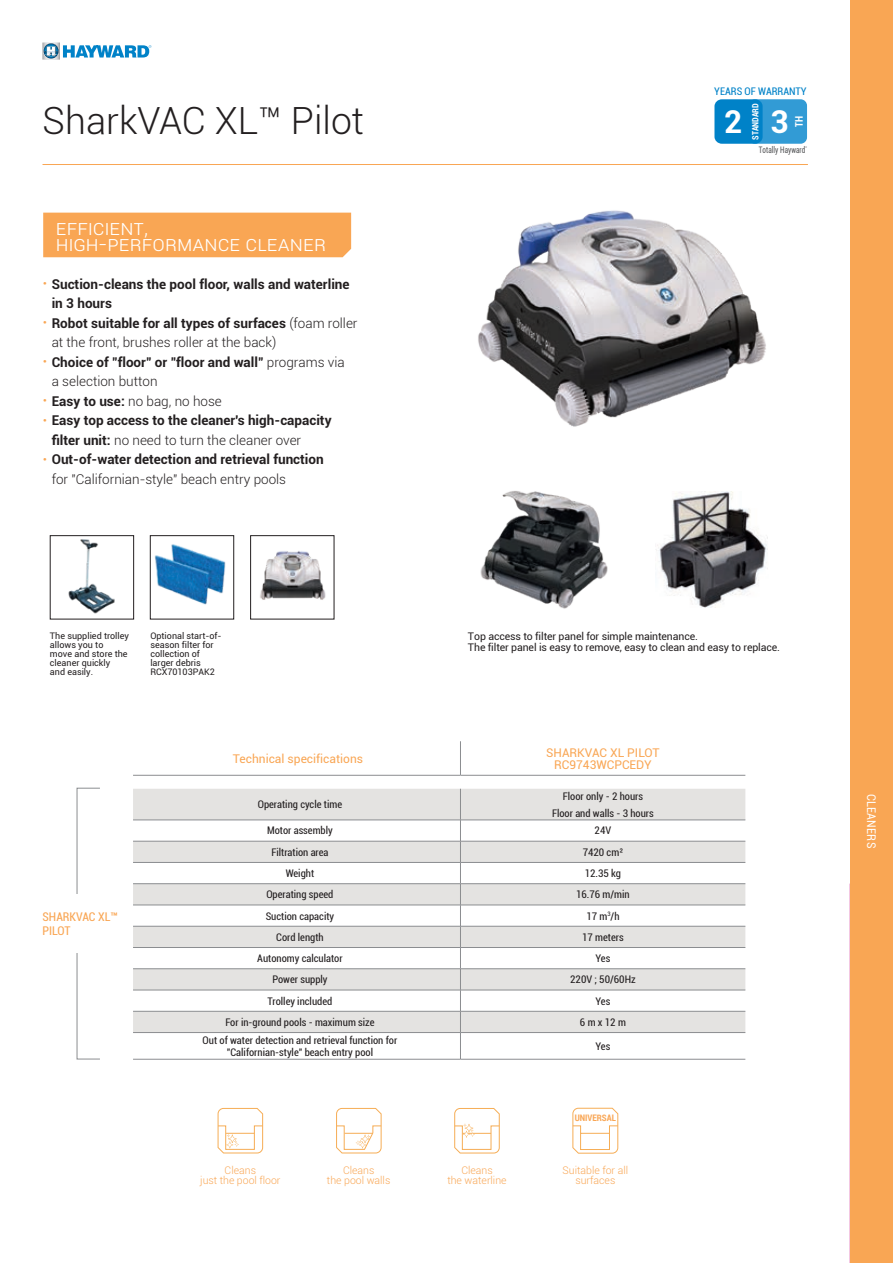
<style>
.page{position:relative;width:893px;height:1263px;background:#fff}
.page>*{position:absolute;margin:0;border:0;box-sizing:border-box;transform-origin:0 0}
.t1{font:300 37.5px "Roboto";color:#231f20}
.t2{font:700 31.5px "Roboto";color:#fff}
.t3{font:300 21px/16.2px "Roboto";color:#fff}
.t4{font:700 13.5px/19.5px "Roboto";color:#231f20}
.t5{font:300 13.5px/19.5px "Roboto";color:#231f20}
.t6{font:12px/12px "Roboto";color:#f9a654;text-align:center}
.t7{font:condensed 12px/14.4px "Roboto";color:#f9a654}
.t8{font:12px "Roboto";letter-spacing:.025em;color:#fff;scale:.9 1}
.t9{font:condensed 10.5px/16.5px "Roboto";color:#231f20;text-align:center}
.t10{font:10.5px/10.5px "Roboto";letter-spacing:-.01em;color:#231f20}
.t11{font:300 10.5px/10.5px "Roboto";color:#f9a654;text-align:center}
.t12{font:condensed 10.5px "Roboto";color:#0082c8}
.t13{font:700 10.5px "Roboto Condensed";color:#fff;scale:.95 1}
.t14{font:9px/9px "Roboto";color:#231f20}
.t15{font:condensed 9px "Roboto";letter-spacing:.01em;color:#57585a;scale:.8 1}
.t16{font:700 9px "Roboto Condensed";color:#f9a654}
.t17{font:700 8.7px "Roboto Condensed";color:#fff;scale:.95 1}
.t18{font:condensed 2.55px "Roboto";color:#57585a;scale:.8 1}
.s1{font-family:"Abadi";font-weight:400;font-size:10.5px;color:#f9a654}
.s2{font-weight:700}
.s3{font-weight:300}
.s4{font-weight:700;font-stretch:normal}
</style>
<div class="page">
<svg style="left:43px;top:43px;width:108px;height:17px"></svg>
<img style="left:480px;top:491px;width:128px;height:118px">
<img style="left:656px;top:492px;width:112px;height:115px">
<hr style="left:43px;top:164px;width:765px;height:1px;background:#f9a654">
<div style="left:77px;top:788px;width:23px;height:271px;border:1px solid #8b8d90"></div>
<div style="left:43px;top:894px;width:78px;height:59px;background:#fff"></div>
<div style="left:43px;top:213px;width:308px;height:44px;background:#f9a654"></div>
<img style="left:478px;top:210px;width:288px;height:217px">
<img style="left:260px;top:551px;width:66px;height:49px">
<div style="left:250px;top:535px;width:84px;height:84px;border:1px solid #231f20"></div>
<img style="left:154px;top:544px;width:72px;height:61px">
<div style="left:150px;top:535px;width:84px;height:84px;border:1px solid #231f20"></div>
<img style="left:68px;top:539px;width:47px;height:75px">
<div style="left:50px;top:535px;width:84px;height:84px;border:1px solid #231f20"></div>
<svg style="left:133px;top:774px;width:612px;height:285px"></svg>
<svg style="left:133px;top:789px;width:612px;height:243px;fill:#e4e3e1"></svg>
<hr style="left:460px;top:741px;width:1px;height:34px;background:#8b8d90">
<hr style="left:460px;top:789px;width:1px;height:31px;background:#8b8d90">
<svg style="left:460px;top:821px;width:1px;height:238px"></svg>
<hr style="left:133px;top:1059px;width:327px;height:1px;background:#8b8d90">
<hr style="left:460px;top:1059px;width:285px;height:1px;background:#8b8d90">
<hr style="left:133px;top:775px;width:327px;height:1px;background:#8b8d90">
<hr style="left:460px;top:775px;width:285px;height:1px;background:#8b8d90">
<hr style="left:133px;top:820px;width:327px;height:1px;background:#8b8d90">
<hr style="left:460px;top:820px;width:285px;height:1px;background:#8b8d90">
<hr style="left:133px;top:841px;width:327px;height:1px;background:#8b8d90">
<hr style="left:460px;top:841px;width:285px;height:1px;background:#8b8d90">
<hr style="left:133px;top:862px;width:327px;height:1px;background:#8b8d90">
<hr style="left:460px;top:862px;width:285px;height:1px;background:#8b8d90">
<hr style="left:133px;top:883px;width:327px;height:1px;background:#8b8d90">
<hr style="left:460px;top:883px;width:285px;height:1px;background:#8b8d90">
<hr style="left:133px;top:905px;width:327px;height:1px;background:#8b8d90">
<hr style="left:460px;top:905px;width:285px;height:1px;background:#8b8d90">
<hr style="left:133px;top:926px;width:327px;height:1px;background:#8b8d90">
<hr style="left:460px;top:926px;width:285px;height:1px;background:#8b8d90">
<hr style="left:133px;top:947px;width:327px;height:1px;background:#8b8d90">
<hr style="left:460px;top:947px;width:285px;height:1px;background:#8b8d90">
<hr style="left:133px;top:968px;width:327px;height:1px;background:#8b8d90">
<hr style="left:460px;top:968px;width:285px;height:1px;background:#8b8d90">
<hr style="left:133px;top:990px;width:327px;height:1px;background:#8b8d90">
<hr style="left:460px;top:990px;width:285px;height:1px;background:#8b8d90">
<hr style="left:133px;top:1011px;width:327px;height:1px;background:#8b8d90">
<hr style="left:460px;top:1011px;width:285px;height:1px;background:#8b8d90">
<hr style="left:133px;top:1032px;width:327px;height:1px;background:#8b8d90">
<hr style="left:460px;top:1032px;width:285px;height:1px;background:#8b8d90">
<div style="left:748px;top:99px;width:59px;height:45px;background:#329bd5;border-radius:6px"></div>
<div style="left:714px;top:99px;width:49px;height:45px;background:#0082c8;border-radius:7px"></div>
<div style="left:454px;top:1108px;width:46px;height:45px;border:1px solid #f6ad55;border-radius:5px"></div>
<svg style="left:454px;top:1124px;width:46px;height:26px"></svg>
<div style="left:336px;top:1108px;width:45px;height:45px;border:1px solid #f6ad55;border-radius:5px"></div>
<svg style="left:336px;top:1125px;width:46px;height:25px"></svg>
<div style="left:218px;top:1108px;width:45px;height:45px;border:1px solid #f6ad55;border-radius:5px"></div>
<svg style="left:217px;top:1125px;width:46px;height:25px"></svg>
<div style="left:573px;top:1108px;width:45px;height:45px;border:1px solid #f6ad55;border-radius:5px"></div>
<svg style="left:572px;top:1125px;width:47px;height:25px"></svg>
<div style="left:850px;top:0;width:43px;height:1263px;background:#f9a654"></div>
<h1 class="t1" style="left:43px;top:95px;width:323px">SharkVAC XL™ Pilot</h1>
<h3 class="t3" style="left:56px;top:218px;width:272px">Efficient, high-performance cleaner</h3>
<p class="t4" style="left:52px;top:274px;width:299px;text-indent:-9px"><span class="s1">•</span> Suction-cleans the pool floor, walls and waterline in 3 hours</p>
<p class="t5" style="left:52px;top:313px;width:307px;text-indent:-9px"><span class="s1">•</span> <span class="s2">Robot suitable for all types of surfaces</span> (foam roller at the front, brushes roller at the back)</p>
<p class="t4" style="left:52px;top:352px;width:295px;text-indent:-9px"><span class="s1">•</span> Choice of "floor" or "floor and wall" <span class="s3">programs via a selection button</span></p>
<p class="t5" style="left:43px;top:391px;width:180px"><span class="s1">•</span> <span class="s2">Easy to use:</span> no bag, no hose</p>
<p class="t4" style="left:52px;top:410px;width:281px;text-indent:-9px"><span class="s1">•</span> Easy top access to the cleaner's high-capacity filter unit: <span class="s3">no need to turn the cleaner over</span></p>
<p class="t4" style="left:52px;top:449px;width:274px;text-indent:-9px"><span class="s1">•</span> Out-of-water detection and retrieval function <span class="s3">for "Californian-style" beach entry pools</span></p>
<p class="t14" style="left:50px;top:631px;width:81px">The supplied trolley allows you to<br>move and store the cleaner quickly<br>and easily.</p>
<p class="t14" style="left:150px;top:631px;width:73px">Optional start-of&shy;season filter for collection of larger debris<br>RCX70103PAK2</p>
<p class="t12" style="left:714px;top:84px;width:94px">YEARS OF WARRANTY</p>
<h2 class="t2" style="left:724px;top:100px;width:20px">2</h2>
<p class="t17" style="left:749px;top:140px;width:40px;rotate:-90deg">STANDARD</p>
<h2 class="t2" style="left:771px;top:100px;width:20px">3</h2>
<p class="t15" style="left:759px;top:144px;width:60px">Totally Hayward</p>
<p class="t18" style="left:805px;top:146px;width:3px">®</p>
<p class="t13" style="left:792px;top:127px;width:13px;rotate:-90deg">TH</p>
<p class="t10" style="left:468px;top:631px;width:314px">Top access to filter panel for simple maintenance.<br>The filter panel is easy to remove, easy to clean and easy to replace.</p>
<p class="t7" style="left:43px;top:909px;width:77px">SHARKVAC XL<span class="s4">™<br></span>PILOT</p>
<p class="t6" style="left:233px;top:752px;width:132px">Technical specifications</p>
<p class="t6" style="left:546px;top:746px;width:115px">SHARKVAC XL PILOT<br>RC9743WCPCEDY</p>
<p class="t9" style="left:258px;top:796px;width:86px">Operating cycle time</p>
<p class="t9" style="left:552px;top:788px;width:103px">Floor only - 2 hours<br>Floor and walls - 3 hours</p>
<p class="t9" style="left:267px;top:822px;width:67px">Motor assembly</p>
<p class="t9" style="left:595px;top:822px;width:18px">24V</p>
<p class="t9" style="left:271px;top:843px;width:59px">Filtration area</p>
<p class="t9" style="left:583px;top:843px;width:42px">7420 cm²</p>
<p class="t9" style="left:286px;top:865px;width:30px">Weight</p>
<p class="t9" style="left:585px;top:865px;width:38px">12.35 kg</p>
<p class="t9" style="left:266px;top:886px;width:69px">Operating speed</p>
<p class="t9" style="left:576px;top:886px;width:55px">16.76 m/min</p>
<p class="t9" style="left:266px;top:907px;width:70px">Suction capacity</p>
<p class="t9" style="left:586px;top:907px;width:35px">17 m<sup>3</sup>/h</p>
<p class="t9" style="left:276px;top:928px;width:49px">Cord length</p>
<p class="t9" style="left:582px;top:928px;width:43px">17 meters</p>
<p class="t9" style="left:257px;top:950px;width:87px">Autonomy calculator</p>
<p class="t9" style="left:595px;top:950px;width:16px">Yes</p>
<p class="t9" style="left:272px;top:971px;width:57px">Power supply</p>
<p class="t9" style="left:570px;top:971px;width:67px">220V ; 50/60Hz</p>
<p class="t9" style="left:268px;top:992px;width:66px">Trolley included</p>
<p class="t9" style="left:595px;top:992px;width:16px">Yes</p>
<p class="t9" style="left:225px;top:1013px;width:151px">For in-ground pools - maximum size</p>
<p class="t9" style="left:580px;top:1013px;width:47px">6 m x 12 m</p>
<p class="t9" style="left:203px;top:1034px;width:196px;line-height:12px">Out of water detection and retrieval function for "Californian-style" beach entry pool</p>
<p class="t9" style="left:595px;top:1037px;width:16px">Yes</p>
<p class="t11" style="left:200px;top:1164px;width:82px">Cleans<br>just the pool floor</p>
<p class="t16" style="left:575px;top:1111px;width:43px">UNIVERSAL</p>
<p class="t11" style="left:327px;top:1164px;width:65px">Cleans<br>the pool walls</p>
<p class="t11" style="left:563px;top:1164px;width:67px">Suitable for all surfaces</p>
<p class="t11" style="left:447px;top:1164px;width:61px">Cleans<br>the waterline</p>
<p class="t8" style="left:880px;top:794px;width:62px;rotate:90deg">CLEANERS</p>
</div>
